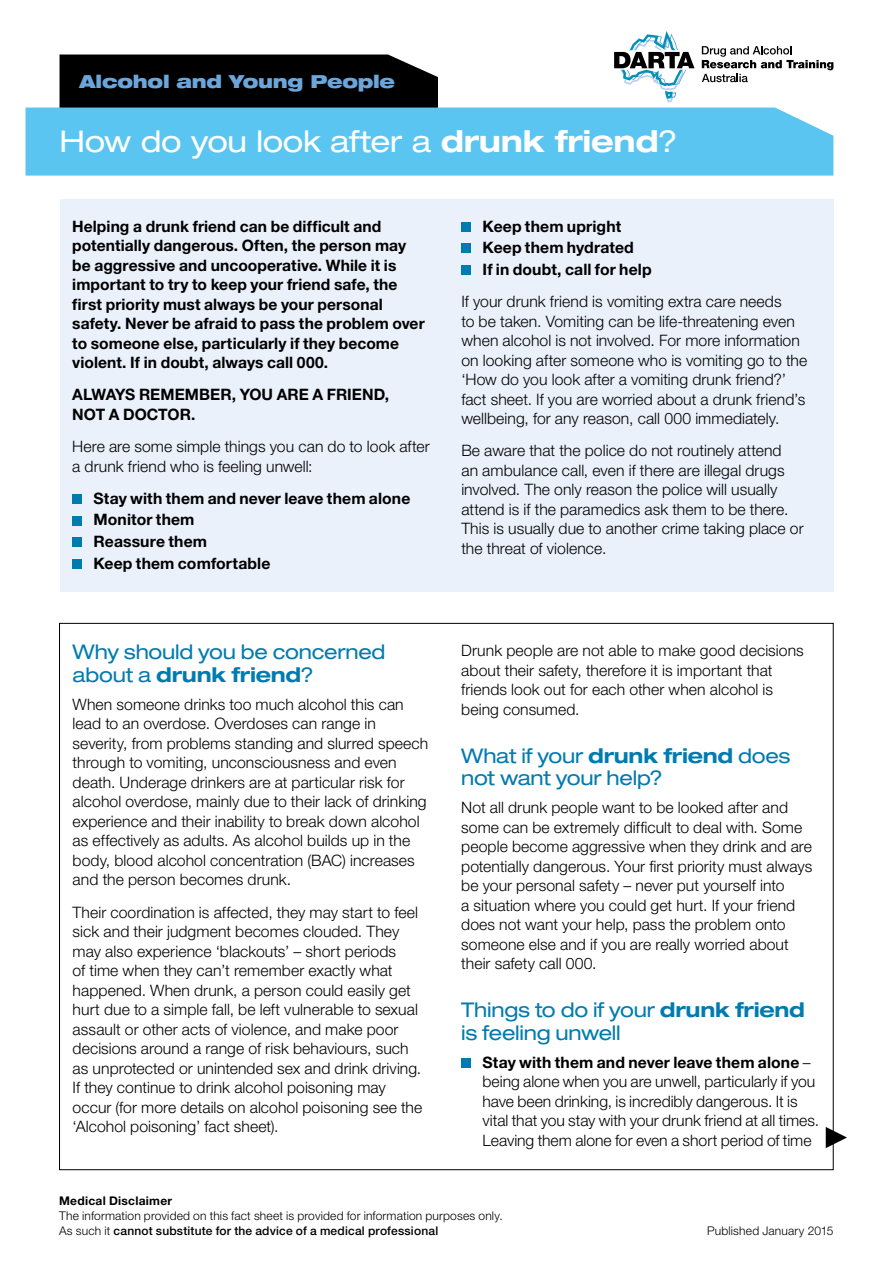
<style>
.page{position:relative;width:893px;height:1263px;background:#fff}
.page>*{position:absolute;margin:0;border:0;box-sizing:border-box;transform-origin:0 0}
.t1{font:expanded 30px "Helvetica Neue LT Std";letter-spacing:-.01em;color:#fff}
.t2{font:expanded 20.25px/22.5px "Helvetica Neue LT Std";letter-spacing:-.015em;color:#007baf}
.t3{font:900 expanded 18px "Helvetica Neue LT Std";letter-spacing:-.015em;color:#6ca5da}
.t4{font:300 15.75px/19.5px "Helvetica Neue LT Std";letter-spacing:.005em;color:#000}
.t5{font:700 15.75px/19.5px "Helvetica Neue LT Std";letter-spacing:.005em;color:#000}
.t6{font:300 12px/15px "Helvetica Neue LT Std";letter-spacing:.015em;color:#000}
.t7{font:700 12px "Helvetica Neue LT Std";letter-spacing:.025em;color:#000}
.s1{font-weight:700}
.s2{font-weight:500}
</style>
<div class="page">
<div style="left:60px;top:199px;width:773px;height:393px;background:#eaf1fb"></div>
<div style="left:72px;top:494px;width:10px;height:10px;background:#007baf"></div>
<div style="left:72px;top:516px;width:10px;height:9px;background:#007baf"></div>
<div style="left:72px;top:537px;width:10px;height:10px;background:#007baf"></div>
<div style="left:72px;top:559px;width:10px;height:10px;background:#007baf"></div>
<div style="left:461px;top:222px;width:10px;height:9px;background:#007baf"></div>
<div style="left:461px;top:244px;width:10px;height:9px;background:#007baf"></div>
<div style="left:461px;top:265px;width:10px;height:10px;background:#007baf"></div>
<div style="left:461px;top:1058px;width:10px;height:10px;background:#007baf"></div>
<svg style="left:614px;top:31px;width:80px;height:72px"></svg>
<svg style="left:702px;top:46px;width:131px;height:36px"></svg>
<div style="left:60px;top:55px;width:378px;height:53px;background:#000"></div>
<svg style="left:826px;top:1127px;width:21px;height:21px"></svg>
<div style="left:26px;top:108px;width:807px;height:68px;background:#5bc5f2"></div>
<p class="t3" style="left:80px;top:70px;width:317px">Alcohol and Young People</p>
<h1 class="t1" style="left:60px;top:123px;width:620px">How do you look after a <span class="s1">drunk friend</span>?</h1>
<p class="t5" style="left:72px;top:216px;width:354px">Helping a drunk friend can be difficult and potentially dangerous. Often, the person may be aggressive and uncooperative. While it is important to try to keep your friend safe, the first priority must always be your personal safety. Never be afraid to pass the problem over to someone else, particularly if they become violent. If in doubt, always call 000.</p>
<p class="t5" style="left:72px;top:385px;width:318px">ALWAYS REMEMBER, YOU ARE A FRIEND,<br>NOT A DOCTOR.</p>
<p class="t4" style="left:72px;top:436px;width:359px">Here are some simple things you can do to look after a drunk friend who is feeling unwell:</p>
<p class="t5" style="left:94px;top:487px;width:318px;line-height:21.6px">Stay with them and never leave them alone<br>Monitor them<br>Reassure them<br>Keep them comfortable</p>
<p class="t2" style="left:73px;top:641px;width:314px">Why should you be concerned about a <span class="s1">drunk friend</span>?</p>
<p class="t4" style="left:73px;top:694px;width:357px">When someone drinks too much alcohol this can lead to an overdose. Overdoses can range in severity, from problems standing and slurred speech through to vomiting, unconsciousness and even death. Underage drinkers are at particular risk for alcohol overdose, mainly due to their lack of drinking experience and their inability to break down alcohol as effectively as adults. As alcohol builds up in the body, blood alcohol concentration (BAC) increases and the person becomes drunk.</p>
<p class="t4" style="left:73px;top:902px;width:351px">Their coordination is affected, they may start to feel sick and their judgment becomes clouded. They may also experience ‘blackouts’ – short periods<br>of time when they can’t remember exactly what happened. When drunk, a person could easily get hurt due to a simple fall, be left vulnerable to sexual assault or other acts of violence, and make poor decisions around a range of risk behaviours, such as unprotected or unintended sex and drink driving.<br>If they continue to drink alcohol poisoning may occur (for more details on alcohol poisoning see the ‘Alcohol poisoning’ fact sheet).</p>
<p class="t5" style="left:483px;top:215px;width:170px;line-height:21.6px">Keep them upright<br>Keep them hydrated<br>If in doubt, call for help</p>
<p class="t4" style="left:461px;top:291px;width:347px">If your drunk friend is vomiting extra care needs<br>to be taken. Vomiting can be life-threatening even when alcohol is not involved. For more information on looking after someone who is vomiting go to the ‘How do you look after a vomiting drunk friend?’ fact sheet. If you are worried about a drunk friend’s wellbeing, for any reason, call 000 immediately.</p>
<p class="t4" style="left:461px;top:441px;width:344px">Be aware that the police do not routinely attend<br>an ambulance call, even if there are illegal drugs involved. The only reason the police will usually attend is if the paramedics ask them to be there.<br>This is usually due to another crime taking place or the threat of violence.</p>
<p class="t4" style="left:461px;top:640px;width:344px">Drunk people are not able to make good decisions about their safety, therefore it is important that friends look out for each other when alcohol is being consumed.</p>
<p class="t2" style="left:461px;top:744px;width:331px">What if your <span class="s1">drunk friend</span> does not want your help?</p>
<p class="t4" style="left:461px;top:798px;width:352px">Not all drunk people want to be looked after and some can be extremely difficult to deal with. Some people become aggressive when they drink and are potentially dangerous. Your first priority must always be your personal safety – never put yourself into<br>a situation where you could get hurt. If your friend does not want your help, pass the problem onto someone else and if you are really worried about their safety call 000.</p>
<p class="t2" style="left:461px;top:998px;width:345px">Things to do if your <span class="s1">drunk friend </span>is feeling unwell</p>
<p class="t4" style="left:482px;top:1052px;width:338px"><span class="s1">Stay with them and never leave them alone</span> – being alone when you are unwell, particularly if you have been drinking, is incredibly dangerous. It is vital that you stay with your drunk friend at all times.<br>Leaving them alone for even a short period of time</p>
<p class="t7" style="left:59px;top:1193px;width:115px">Medical Disclaimer</p>
<p class="t6" style="left:59px;top:1207px;width:445px">The information provided on this fact sheet is provided for information purposes only.<br>As such it <span class="s2">cannot substitute for the advice of a medical professional</span></p>
<p class="t6" style="left:707px;top:1222px;width:128px">Published January 2015</p>
</div>
